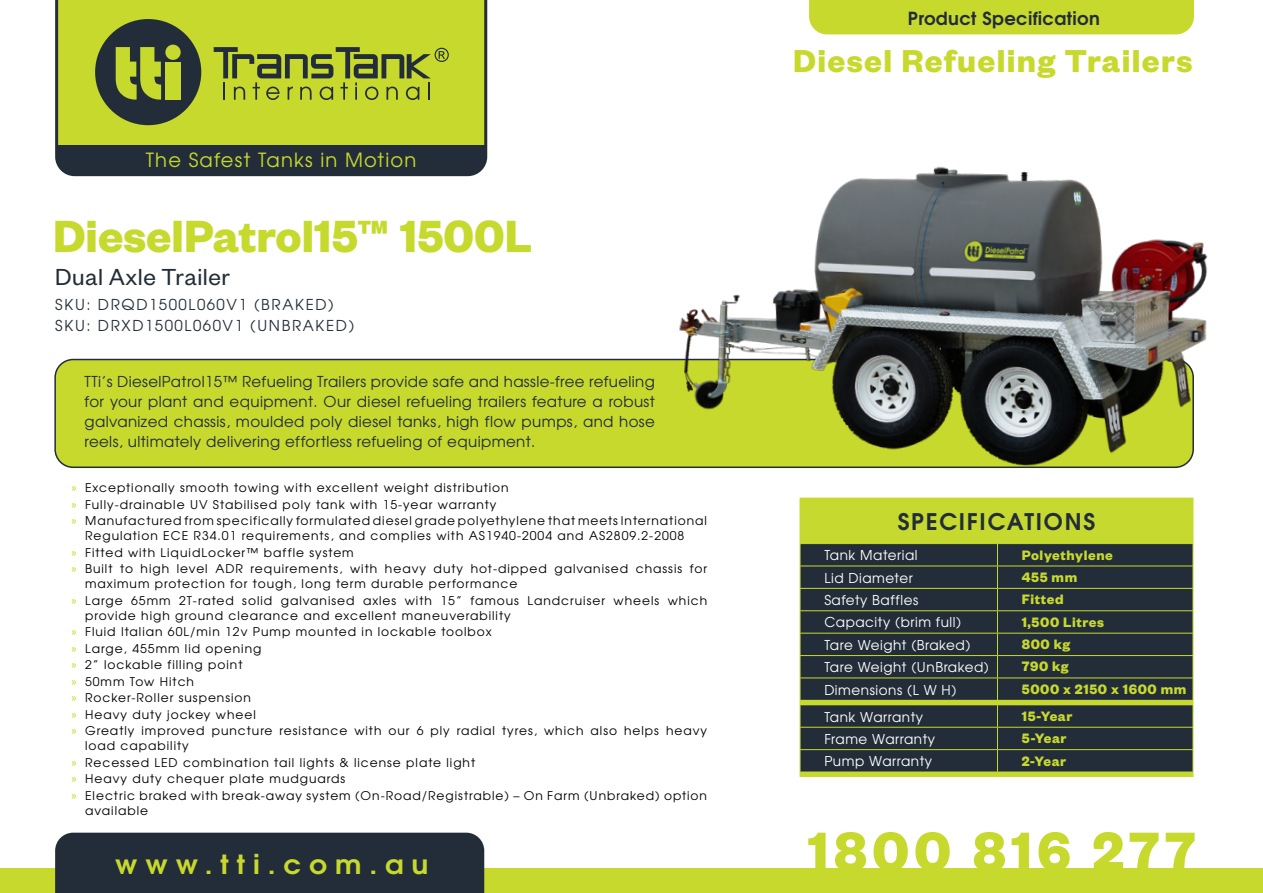
<style>
.page{position:relative;width:1263px;height:893px;background:#fff}
.page>*{position:absolute;margin:0;border:0;box-sizing:border-box;transform-origin:0 0}
.t1{font:700 60px "Founders Grotesk";letter-spacing:.08em;color:#c7d92d}
.t2{font:700 49.5px "Founders Grotesk";color:#c6d92d}
.t3{font:700 34.8px "Founders Grotesk";letter-spacing:.04em;color:#c7d92d}
.t4{font:700 26.25px "Te X Gyre Adventor";letter-spacing:.28em;color:#c7d92d;scale:1.07 1}
.t5{font:25.5px "Founders Grotesk";letter-spacing:.02em;color:#232d39}
.t6{font:700 22.8px "Te X Gyre Adventor";letter-spacing:.075em;color:#232d39}
.t7{font:19.5px "Te X Gyre Adventor";letter-spacing:.06em;color:#c7d92d}
.t8{font:700 18px "Te X Gyre Adventor";letter-spacing:.02em;color:#232d39}
.t9{font:15px/20.2px "Te X Gyre Adventor";letter-spacing:.1em;color:#232d39;text-align:justify}
.t10{font:700 15px "Founders Grotesk";letter-spacing:.04em;color:#c7d92d}
.t11{font:13.5px "Te X Gyre Adventor";letter-spacing:.04em;color:#fff}
.t12{font:12px/16.5px "Te X Gyre Adventor";letter-spacing:.08em;color:#000}
.s1{color:#c6d92f}
</style>
<div class="page">
<div style="left:0;top:869px;width:1263px;height:24px;background:#c7d92d"></div>
<div style="left:55px;top:833px;width:429px;height:60px;background:#232d39"></div>
<svg style="left:55px;top:0;width:432px;height:176px;background:#93a231"></svg>
<div style="left:809px;top:0;width:385px;height:34px;background:#c7d92d"></div>
<div style="left:55px;top:359px;width:1138px;height:108px;background:#c7d92d;border-radius:18px"></div>
<div style="left:54px;top:359px;width:1140px;height:109px;border:2px solid #232d39;border-radius:18px"></div>
<img style="left:671px;top:166px;width:537px;height:302px">
<div style="left:800px;top:498px;width:393px;height:46px;background:#c6d92f"></div>
<hr style="left:1193px;top:498px;width:1px;height:45px;background:#c6d92f">
<svg style="left:800px;top:544px;width:394px;height:232px;background:#303b38"></svg>
<hr style="left:800px;top:776px;width:197px;height:1px;background:#c7d92d">
<hr style="left:997px;top:776px;width:196px;height:1px;background:#c7d92d">
<h3 class="t7" style="left:146px;top:145px;width:272px">The Safest Tanks in Motion</h3>
<h2 class="t2" style="left:53px;top:204px;width:480px">DieselPatrol15™ 1500L</h2>
<h3 class="t5" style="left:55px;top:261px;width:176px">Dual Axle Trailer</h3>
<p class="t9" style="left:55px;top:294px;width:300px">SKU: DRQD1500L060V1 (BRAKED)<br>SKU: DRXD1500L060V1 (UNBRAKED)</p>
<p class="t9" style="left:85px;top:370px;width:572px">TTi’s DieselPatrol15™ Refueling Trailers provide safe and hassle-free refueling for your plant and equipment. Our diesel refueling trailers feature a robust galvanized chassis, moulded poly diesel tanks, high flow pumps, and hose reels, ultimately delivering effortless refueling of equipment.</p>
<p class="t12" style="left:72px;top:479px;width:637px"><span class="s1">»</span> Exceptionally smooth towing with excellent weight distribution<br><span class="s1">»</span> Fully-drainable UV Stabilised poly tank with 15-year warranty<br><span class="s1">»</span> Manufactured from specifically formulated diesel grade polyethylene that meets International</p>
<p class="t12" style="left:72px;top:527px;width:637px;text-indent:14px">Regulation ECE R34.01 requirements, and complies with AS1940-2004 and AS2809.2-2008<br><span class="s1">»</span> Fitted with LiquidLocker™ baffle system<br><span class="s1">»</span> Built to high level ADR requirements, with heavy duty hot-dipped galvanised chassis for</p>
<p class="t12" style="left:72px;top:575px;width:637px;text-indent:14px">maximum protection for tough, long term durable performance<br><span class="s1">»</span> Large 65mm 2T-rated solid galvanised axles with 15” famous Landcruiser wheels which</p>
<p class="t12" style="left:72px;top:606px;width:637px;text-indent:14px">provide high ground clearance and excellent maneuverability<br><span class="s1">»</span> Fluid Italian 60L/min 12v Pump mounted in lockable toolbox<br><span class="s1">»</span> Large, 455mm lid opening<br><span class="s1">»</span> 2” lockable filling point<br><span class="s1">»</span> 50mm Tow Hitch<br><span class="s1">»</span> Rocker-Roller suspension<br><span class="s1">»</span> Heavy duty jockey wheel<br><span class="s1">»</span> Greatly improved puncture resistance with our 6 ply radial tyres, which also helps heavy</p>
<p class="t12" style="left:72px;top:737px;width:637px;text-indent:14px">load capability<br><span class="s1">»</span> Recessed LED combination tail lights &amp; license plate light<br><span class="s1">»</span> Heavy duty chequer plate mudguards<br><span class="s1">»</span> Electric braked with break-away system (On-Road/Registrable) – On Farm (Unbraked) option</p>
<p class="t12" style="left:85px;top:801px;width:65px">available</p>
<h3 class="t4" style="left:115px;top:841px;width:294px">www.tti.com.au</h3>
<h3 class="t8" style="left:908px;top:2px;width:193px">Product Specification</h3>
<h3 class="t3" style="left:793px;top:38px;width:401px">Diesel Refueling Trailers</h3>
<h3 class="t6" style="left:898px;top:502px;width:199px">SPECIFICATIONS</h3>
<p class="t11" style="left:824px;top:545px;width:95px">Tank Material</p>
<p class="t10" style="left:1022px;top:545px;width:93px">Polyethylene</p>
<p class="t11" style="left:824px;top:567px;width:90px">Lid Diameter</p>
<p class="t10" style="left:1022px;top:567px;width:57px">455 mm</p>
<p class="t11" style="left:824px;top:589px;width:96px">Safety Baffles</p>
<p class="t10" style="left:1022px;top:590px;width:44px">Fitted</p>
<p class="t11" style="left:824px;top:612px;width:138px">Capacity (brim full)</p>
<p class="t10" style="left:1022px;top:612px;width:84px">1,500 Litres</p>
<p class="t11" style="left:824px;top:634px;width:148px">Tare Weight (Braked)</p>
<p class="t10" style="left:1022px;top:635px;width:50px">800 kg</p>
<p class="t11" style="left:824px;top:657px;width:166px">Tare Weight (UnBraked)</p>
<p class="t10" style="left:1022px;top:657px;width:48px">790 kg</p>
<p class="t11" style="left:824px;top:679px;width:134px">Dimensions (L W H)</p>
<p class="t10" style="left:1022px;top:679px;width:166px">5000 x 2150 x 1600 mm</p>
<p class="t11" style="left:824px;top:706px;width:100px">Tank Warranty</p>
<p class="t10" style="left:1022px;top:706px;width:52px">15-Year</p>
<p class="t11" style="left:824px;top:728px;width:112px">Frame Warranty</p>
<p class="t10" style="left:1022px;top:729px;width:46px">5-Year</p>
<p class="t11" style="left:824px;top:751px;width:109px">Pump Warranty</p>
<p class="t10" style="left:1022px;top:751px;width:46px">2-Year</p>
<h1 class="t1" style="left:808px;top:813px;width:389px">1800 816 277</h1>
</div>
